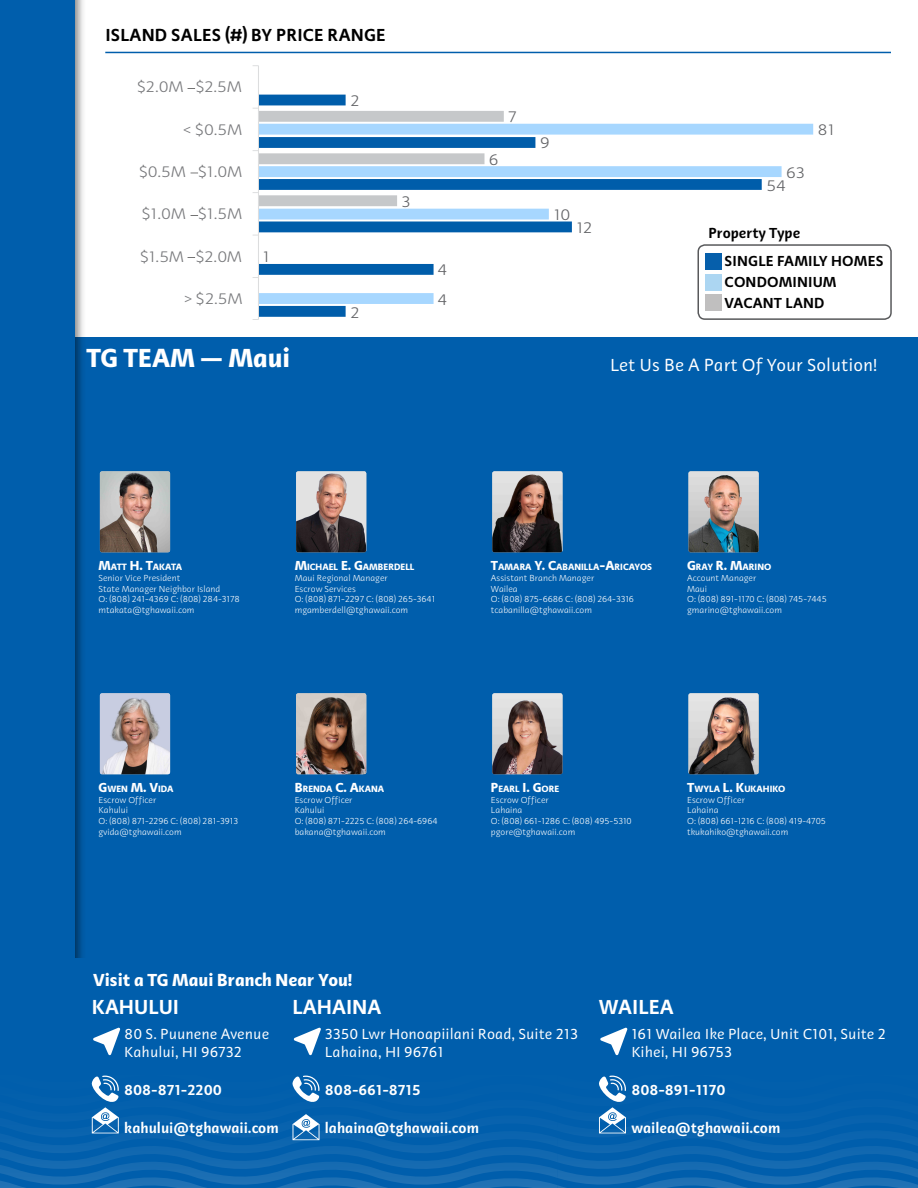
<style>
.page{position:relative;width:918px;height:1188px;background:#fff}
.page>*{position:absolute;margin:0;border:0;box-sizing:border-box;transform-origin:0 0}
.t1{font:700 27px "Adagio Sans Script";color:#fff}
.t2{font:600 21px "Adagio Sans Script";color:#fff}
.t3{font:18px "Adagio Sans Script";color:#fff}
.Section_Title_1{font:600 18px "Adagio Sans Script";letter-spacing:.01em;color:#000}
.t4{font:700 18px "Adagio Sans Script";color:#fff}
.t5{font:300 15.9px "Adagio Sans";color:#636467;scale:1.09 1}
.t6{font:300 15.75px "Adagio Sans Script";color:#77787b;scale:1.09 1}
.t7{font:300 15.75px "Adagio Sans";color:#636467;scale:1.09 1}
.t8{font:15px/18px "Adagio Sans Script";color:#fff}
.t9{font:600 15px "Adagio Sans Script";color:#fff}
.t10{font:600 15px "Adagio Sans Script";letter-spacing:.01em;color:#000}
.t11{font:700 9.45px "Adagio Sans Script";color:#fff}
.t12{font:700 9.45px "Adagio Sans Script";letter-spacing:-.025em;color:#fff}
.t13{font:300 9px/10.8px "Adagio Sans Script";color:#fff}
.s1{font-size:13.5px}
</style>
<div class="page">
<div style="left:0;top:338px;width:918px;height:850px;background:#005eac"></div>
<div style="left:0;top:0;width:87px;height:1188px;background:#000;opacity:.5"></div>
<div style="left:0;top:0;width:74px;height:1188px;background:#005eac"></div>
<hr style="left:105px;top:52px;width:786px;height:1px;background:#005eac">
<svg style="left:259px;top:95px;width:503px;height:222px"></svg>
<svg style="left:259px;top:124px;width:554px;height:180px"></svg>
<hr style="left:258px;top:66px;width:1px;height:254px;background:#dcddde">
<svg style="left:253px;top:108px;width:251px;height:98px"></svg>
<img style="left:190px;top:172px;width:8px;height:2px">
<div style="left:706px;top:253px;width:16px;height:16px;background:#065fab"></div>
<div style="left:706px;top:274px;width:16px;height:16px;background:#acd6f2"></div>
<div style="left:706px;top:295px;width:16px;height:16px;background:#c0bfbf"></div>
<div style="left:698px;top:244px;width:194px;height:76px;border:2px solid #58595b;border-radius:7px"></div>
<img style="left:100px;top:471px;width:70px;height:81px">
<img style="left:296px;top:471px;width:70px;height:81px">
<img style="left:296px;top:693px;width:70px;height:81px">
<img style="left:688px;top:471px;width:71px;height:81px">
<img style="left:100px;top:693px;width:70px;height:81px">
<img style="left:492px;top:693px;width:70px;height:81px">
<img style="left:492px;top:471px;width:70px;height:81px">
<img style="left:688px;top:693px;width:71px;height:81px">
<svg style="left:0;top:958px;width:918px;height:230px"></svg>
<p class="Section_Title_1" style="left:105px;top:24px;width:282px">ISLAND SALES (#) BY PRICE RANGE</p>
<p class="t6" style="left:137px;top:77px;width:98px">$2.0M $2.5M</p>
<p class="t6" style="left:183px;top:120px;width:56px">&lt; $0.5M</p>
<p class="t6" style="left:139px;top:162px;width:96px">$0.5M $1.0M</p>
<p class="t6" style="left:142px;top:204px;width:94px">$1.0M $1.5M</p>
<p class="t6" style="left:140px;top:247px;width:95px">$1.5M $2.0M</p>
<p class="t6" style="left:184px;top:289px;width:55px">&gt; $2.5M</p>
<p class="t5" style="left:263px;top:247px;width:8px">1</p>
<p class="t1" style="left:86px;top:340px;width:205px">TG TEAM — Maui</p>
<p class="t7" style="left:350px;top:91px;width:10px">2</p>
<p class="t5" style="left:350px;top:303px;width:10px">2</p>
<p class="t5" style="left:401px;top:192px;width:10px">3</p>
<p class="t5" style="left:438px;top:260px;width:10px">4</p>
<p class="t7" style="left:438px;top:290px;width:10px">4</p>
<p class="t5" style="left:508px;top:107px;width:9px">7</p>
<p class="t5" style="left:489px;top:150px;width:10px">6</p>
<p class="t5" style="left:540px;top:133px;width:10px">9</p>
<p class="t5" style="left:554px;top:205px;width:17px">10</p>
<p class="t5" style="left:576px;top:218px;width:16px">12</p>
<p class="t5" style="left:786px;top:163px;width:19px">63</p>
<p class="t5" style="left:766px;top:176px;width:19px">54</p>
<p class="t10" style="left:709px;top:223px;width:93px">Property Type</p>
<p class="t5" style="left:818px;top:120px;width:17px">81</p>
<p class="t10" style="left:725px;top:251px;width:160px">SINGLE FAMILY HOMES</p>
<p class="t10" style="left:725px;top:272px;width:114px">CONDOMINIUM</p>
<p class="t10" style="left:725px;top:293px;width:101px">VACANT LAND</p>
<p class="t3" style="left:610px;top:354px;width:269px">Let Us Be A Part Of Your Solution!</p>
<p class="t12" style="left:99px;top:560px;width:85px"><span class="s1">M</span>ATT <span class="s1">H. T</span>AKATA</p>
<p class="t13" style="left:99px;top:572px;width:143px">Senior Vice President<br>State Manager Neighbor Island<br>O: (808) 241-4369 C: (808) 284-3178 mtakata@tghawaii.com</p>
<p class="t11" style="left:295px;top:560px;width:121px"><span class="s1">M</span>ICHAEL <span class="s1">E. G</span>AMBERDELL</p>
<p class="t13" style="left:295px;top:572px;width:142px">Maui Regional Manager<br>Escrow Services<br>O: (808) 871-2297 C: (808) 265-3641 mgamberdell@tghawaii.com</p>
<p class="t11" style="left:491px;top:560px;width:163px"><span class="s1">T</span>AMARA <span class="s1">Y. C</span>ABANILLA<span class="s1">-A</span>RICAYOS</p>
<p class="t13" style="left:491px;top:572px;width:145px">Assistant Branch Manager<br>Wailea<br>O: (808) 875-6686 C: (808) 264-3316 tcabanilla@tghawaii.com</p>
<p class="t11" style="left:687px;top:560px;width:86px"><span class="s1">G</span>RAY <span class="s1">R. M</span>ARINO</p>
<p class="t13" style="left:687px;top:572px;width:141px">Account Manager<br>Maui<br>O: (808) 891-1170 C: (808) 745-7445 gmarino@tghawaii.com</p>
<p class="t11" style="left:99px;top:782px;width:76px"><span class="s1">G</span>WEN <span class="s1">M. V</span>IDA</p>
<p class="t13" style="left:99px;top:794px;width:141px">Escrow Officer<br>Kahului<br>O: (808) 871-2296 C: (808) 281-3913 gvida@tghawaii.com</p>
<p class="t11" style="left:295px;top:782px;width:91px"><span class="s1">B</span>RENDA <span class="s1">C. A</span>KANA</p>
<p class="t13" style="left:295px;top:794px;width:144px">Escrow Officer<br>Kahului<br>O: (808) 871-2225 C: (808) 264-6964 bakana@tghawaii.com</p>
<p class="t4" style="left:93px;top:968px;width:261px">Visit a TG Maui Branch Near You!</p>
<p class="t11" style="left:491px;top:782px;width:70px"><span class="s1">P</span>EARL <span class="s1">I. G</span>ORE</p>
<p class="t13" style="left:491px;top:794px;width:142px">Escrow Officer<br>Lahaina<br>O: (808) 661-1286 C: (808) 495-5310 pgore@tghawaii.com</p>
<p class="t11" style="left:687px;top:782px;width:100px"><span class="s1">T</span>WYLA <span class="s1">L. K</span>UKAHIKO</p>
<p class="t13" style="left:687px;top:794px;width:140px">Escrow Officer<br>Lahaina<br>O: (808) 661-1216 C: (808) 419-4705 tkukahiko@tghawaii.com</p>
<p class="t2" style="left:92px;top:993px;width:89px">KAHULUI</p>
<p class="t8" style="left:124px;top:1025px;width:147px">80 S. Puunene Avenue<br>Kahului, HI 96732</p>
<p class="t9" style="left:124px;top:1080px;width:99px">808-871-2200</p>
<p class="t9" style="left:124px;top:1119px;width:156px">kahului@tghawaii.com</p>
<p class="t2" style="left:293px;top:993px;width:90px">LAHAINA</p>
<p class="t8" style="left:325px;top:1025px;width:255px">3350 Lwr Honoapiilani Road, Suite 213<br>Lahaina, HI 96761</p>
<p class="t9" style="left:325px;top:1080px;width:97px">808-661-8715</p>
<p class="t9" style="left:325px;top:1119px;width:156px">lahaina@tghawaii.com</p>
<p class="t2" style="left:599px;top:993px;width:76px">WAILEA</p>
<p class="t8" style="left:631px;top:1025px;width:256px">161 Wailea Ike Place, Unit C101, Suite 2<br>Kihei, HI 96753</p>
<p class="t9" style="left:631px;top:1080px;width:96px">808-891-1170</p>
<p class="t9" style="left:631px;top:1119px;width:150px">wailea@tghawaii.com</p>
</div>
